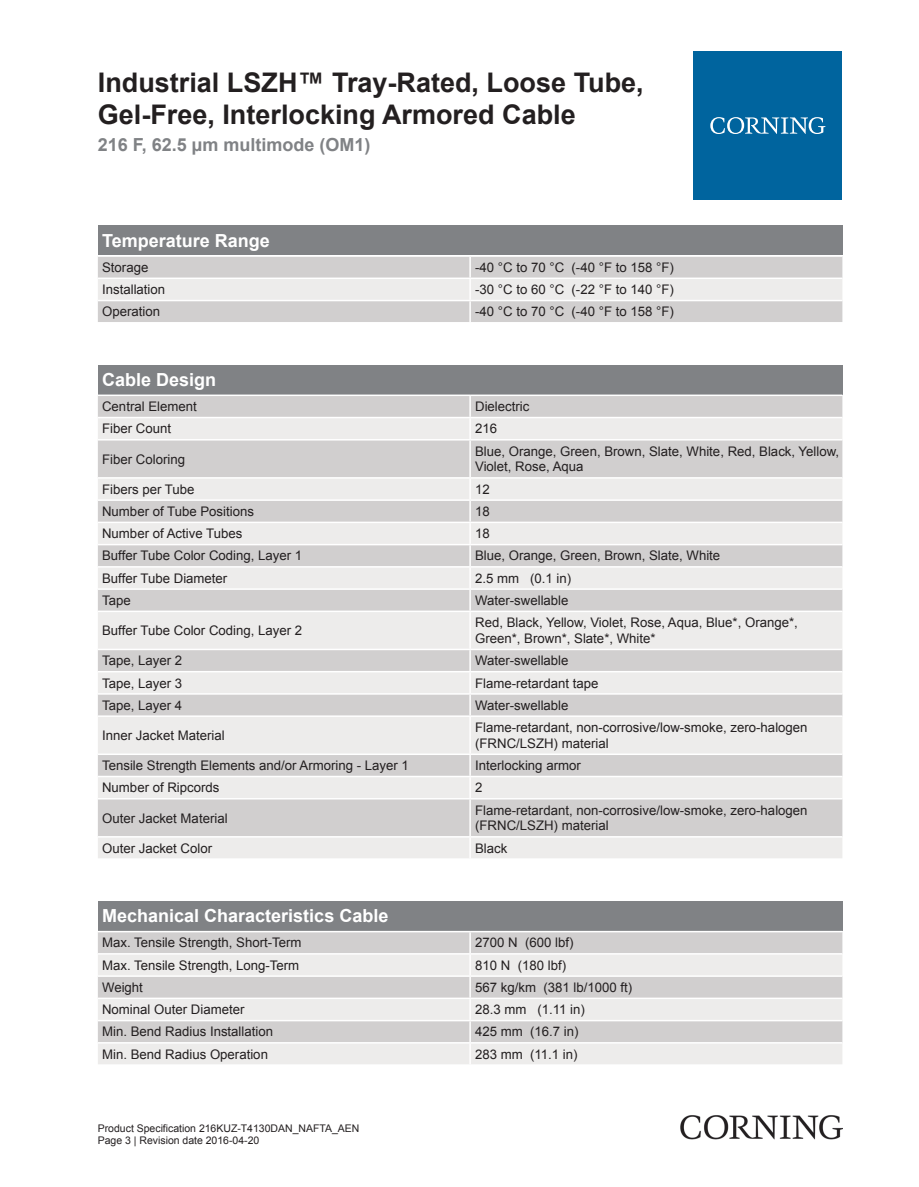
<style>
.page{position:relative;width:919px;height:1187px;background:#fff}
.page>*{position:absolute;margin:0;border:0;box-sizing:border-box;transform-origin:0 0}
.t1{font:700 27px/32.4px "Arial";color:#231f20}
.t2{font:700 18px "Arial";color:#fff}
.t3{font:700 18px "Arial";color:#808285}
.t4{font:13.2px/15.9px "Arial";color:#231f20}
.t5{font:10.5px/12.6px "Arial";color:#231f20}
</style>
<div class="page">
<div style="left:98px;top:225px;width:744px;height:30px;background:#808285"></div>
<div style="left:98px;top:257px;width:744px;height:65px;background:#d1cfcf"></div>
<div style="left:98px;top:279px;width:744px;height:21px;background:#edeceb"></div>
<hr style="left:469px;top:257px;width:2px;height:20px;background:#fff">
<hr style="left:469px;top:279px;width:2px;height:21px;background:#fff">
<hr style="left:469px;top:301px;width:2px;height:21px;background:#fff">
<hr style="left:98px;top:277px;width:372px;height:2px;background:#fff">
<hr style="left:470px;top:277px;width:372px;height:2px;background:#fff">
<hr style="left:98px;top:300px;width:372px;height:1px;background:#fff">
<hr style="left:470px;top:300px;width:372px;height:1px;background:#fff">
<div style="left:98px;top:365px;width:744px;height:29px;background:#808285"></div>
<div style="left:98px;top:396px;width:744px;height:21px;background:#d1cfcf"></div>
<svg style="left:98px;top:418px;width:744px;height:440px;background:#e0dede"></svg>
<hr style="left:469px;top:396px;width:2px;height:21px;background:#fff">
<hr style="left:469px;top:418px;width:2px;height:21px;background:#fff">
<hr style="left:469px;top:440px;width:2px;height:37px;background:#fff">
<hr style="left:469px;top:478px;width:2px;height:21px;background:#fff">
<hr style="left:469px;top:501px;width:2px;height:20px;background:#fff">
<hr style="left:469px;top:523px;width:2px;height:21px;background:#fff">
<hr style="left:469px;top:545px;width:2px;height:21px;background:#fff">
<hr style="left:469px;top:567px;width:2px;height:21px;background:#fff">
<hr style="left:469px;top:590px;width:2px;height:20px;background:#fff">
<hr style="left:469px;top:612px;width:2px;height:36px;background:#fff">
<hr style="left:469px;top:650px;width:2px;height:21px;background:#fff">
<hr style="left:469px;top:672px;width:2px;height:21px;background:#fff">
<hr style="left:469px;top:694px;width:2px;height:21px;background:#fff">
<hr style="left:469px;top:717px;width:2px;height:36px;background:#fff">
<hr style="left:469px;top:755px;width:2px;height:20px;background:#fff">
<hr style="left:469px;top:777px;width:2px;height:21px;background:#fff">
<hr style="left:469px;top:799px;width:2px;height:37px;background:#fff">
<hr style="left:469px;top:837px;width:2px;height:21px;background:#fff">
<hr style="left:98px;top:439px;width:372px;height:1px;background:#fff">
<hr style="left:470px;top:439px;width:372px;height:1px;background:#fff">
<hr style="left:98px;top:477px;width:372px;height:1px;background:#fff">
<hr style="left:470px;top:477px;width:372px;height:1px;background:#fff">
<hr style="left:98px;top:499px;width:372px;height:2px;background:#fff">
<hr style="left:470px;top:499px;width:372px;height:2px;background:#fff">
<hr style="left:98px;top:521px;width:372px;height:2px;background:#fff">
<hr style="left:470px;top:521px;width:372px;height:2px;background:#fff">
<hr style="left:98px;top:544px;width:372px;height:1px;background:#fff">
<hr style="left:470px;top:544px;width:372px;height:1px;background:#fff">
<hr style="left:98px;top:566px;width:372px;height:1px;background:#fff">
<hr style="left:470px;top:566px;width:372px;height:1px;background:#fff">
<hr style="left:98px;top:588px;width:372px;height:2px;background:#fff">
<hr style="left:470px;top:588px;width:372px;height:2px;background:#fff">
<hr style="left:98px;top:610px;width:372px;height:2px;background:#fff">
<hr style="left:470px;top:610px;width:372px;height:2px;background:#fff">
<hr style="left:98px;top:648px;width:372px;height:2px;background:#fff">
<hr style="left:470px;top:648px;width:372px;height:2px;background:#fff">
<hr style="left:98px;top:671px;width:372px;height:1px;background:#fff">
<hr style="left:470px;top:671px;width:372px;height:1px;background:#fff">
<hr style="left:98px;top:693px;width:372px;height:1px;background:#fff">
<hr style="left:470px;top:693px;width:372px;height:1px;background:#fff">
<hr style="left:98px;top:715px;width:372px;height:2px;background:#fff">
<hr style="left:470px;top:715px;width:372px;height:2px;background:#fff">
<hr style="left:98px;top:753px;width:372px;height:2px;background:#fff">
<hr style="left:470px;top:753px;width:372px;height:2px;background:#fff">
<hr style="left:98px;top:775px;width:372px;height:2px;background:#fff">
<hr style="left:470px;top:775px;width:372px;height:2px;background:#fff">
<hr style="left:98px;top:798px;width:372px;height:1px;background:#fff">
<hr style="left:470px;top:798px;width:372px;height:1px;background:#fff">
<hr style="left:98px;top:836px;width:372px;height:1px;background:#fff">
<hr style="left:470px;top:836px;width:372px;height:1px;background:#fff">
<div style="left:98px;top:901px;width:744px;height:29px;background:#808285"></div>
<div style="left:98px;top:932px;width:744px;height:21px;background:#d1cfcf"></div>
<svg style="left:98px;top:955px;width:744px;height:109px;background:#e2e1e0"></svg>
<hr style="left:469px;top:932px;width:2px;height:21px;background:#fff">
<hr style="left:469px;top:954px;width:2px;height:21px;background:#fff">
<hr style="left:469px;top:976px;width:2px;height:21px;background:#fff">
<hr style="left:469px;top:999px;width:2px;height:20px;background:#fff">
<hr style="left:469px;top:1021px;width:2px;height:20px;background:#fff">
<hr style="left:469px;top:1043px;width:2px;height:21px;background:#fff">
<hr style="left:98px;top:975px;width:372px;height:1px;background:#fff">
<hr style="left:470px;top:975px;width:372px;height:1px;background:#fff">
<hr style="left:98px;top:997px;width:372px;height:2px;background:#fff">
<hr style="left:470px;top:997px;width:372px;height:2px;background:#fff">
<hr style="left:98px;top:1019px;width:372px;height:2px;background:#fff">
<hr style="left:470px;top:1019px;width:372px;height:2px;background:#fff">
<hr style="left:98px;top:1041px;width:372px;height:2px;background:#fff">
<hr style="left:470px;top:1041px;width:372px;height:2px;background:#fff">
<div style="left:693px;top:51px;width:149px;height:149px;background:#00649e"></div>
<svg style="left:710px;top:117px;width:115px;height:17px"></svg>
<img style="left:680px;top:1115px;width:162px;height:24px">
<h1 class="t1" style="left:98px;top:67px;width:547px">Industrial LSZH™ Tray-Rated, Loose Tube,<br>Gel-Free, Interlocking Armored Cable</h1>
<h2 class="t3" style="left:98px;top:132px;width:274px">216 F, 62.5 µm multimode (OM1)</h2>
<h2 class="t2" style="left:102px;top:228px;width:169px">Temperature Range</h2>
<p class="t4" style="left:102px;top:259px;width:48px">Storage</p>
<p class="t4" style="left:475px;top:259px;width:200px">-40 °C to 70 °C (-40 °F to 158 °F)</p>
<p class="t4" style="left:102px;top:282px;width:65px">Installation</p>
<p class="t4" style="left:475px;top:282px;width:200px">-30 °C to 60 °C (-22 °F to 140 °F)</p>
<p class="t4" style="left:102px;top:304px;width:59px">Operation</p>
<p class="t4" style="left:475px;top:304px;width:200px">-40 °C to 70 °C (-40 °F to 158 °F)</p>
<h2 class="t2" style="left:102px;top:368px;width:116px">Cable Design</h2>
<p class="t4" style="left:102px;top:398px;width:96px">Central Element</p>
<p class="t4" style="left:475px;top:398px;width:56px">Dielectric</p>
<p class="t4" style="left:102px;top:421px;width:70px">Fiber Count</p>
<p class="t4" style="left:475px;top:421px;width:24px">216</p>
<p class="t4" style="left:102px;top:451px;width:84px">Fiber Coloring</p>
<p class="t4" style="left:475px;top:443px;width:365px">Blue, Orange, Green, Brown, Slate, White, Red, Black, Yellow,<br>Violet, Rose, Aqua</p>
<p class="t4" style="left:102px;top:481px;width:94px">Fibers per Tube</p>
<p class="t4" style="left:475px;top:481px;width:16px">12</p>
<p class="t4" style="left:102px;top:503px;width:153px">Number of Tube Positions</p>
<p class="t4" style="left:475px;top:503px;width:16px">18</p>
<p class="t4" style="left:102px;top:525px;width:142px">Number of Active Tubes</p>
<p class="t4" style="left:475px;top:525px;width:16px">18</p>
<p class="t4" style="left:102px;top:548px;width:202px">Buffer Tube Color Coding, Layer 1</p>
<p class="t4" style="left:475px;top:548px;width:247px">Blue, Orange, Green, Brown, Slate, White</p>
<p class="t4" style="left:102px;top:570px;width:127px">Buffer Tube Diameter</p>
<p class="t4" style="left:475px;top:570px;width:98px">2.5 mm (0.1 in)</p>
<p class="t4" style="left:102px;top:592px;width:30px">Tape</p>
<p class="t4" style="left:475px;top:592px;width:95px">Water-swellable</p>
<p class="t4" style="left:102px;top:622px;width:202px">Buffer Tube Color Coding, Layer 2</p>
<p class="t4" style="left:475px;top:614px;width:324px">Red, Black, Yellow, Violet, Rose, Aqua, Blue*, Orange*,<br>Green*, Brown*, Slate*, White*</p>
<p class="t4" style="left:102px;top:652px;width:81px">Tape, Layer 2</p>
<p class="t4" style="left:475px;top:652px;width:95px">Water-swellable</p>
<p class="t4" style="left:102px;top:675px;width:81px">Tape, Layer 3</p>
<p class="t4" style="left:475px;top:675px;width:125px">Flame-retardant tape</p>
<p class="t4" style="left:102px;top:697px;width:81px">Tape, Layer 4</p>
<p class="t4" style="left:475px;top:697px;width:95px">Water-swellable</p>
<p class="t4" style="left:102px;top:727px;width:124px">Inner Jacket Material</p>
<p class="t4" style="left:475px;top:719px;width:334px">Flame-retardant, non-corrosive/low-smoke, zero-halogen (FRNC/LSZH) material</p>
<p class="t4" style="left:102px;top:757px;width:308px">Tensile Strength Elements and/or Armoring - Layer 1</p>
<p class="t4" style="left:475px;top:757px;width:107px">Interlocking armor</p>
<p class="t4" style="left:102px;top:779px;width:119px">Number of Ripcords</p>
<p class="t4" style="left:475px;top:779px;width:9px">2</p>
<p class="t4" style="left:102px;top:810px;width:127px">Outer Jacket Material</p>
<p class="t4" style="left:475px;top:802px;width:334px">Flame-retardant, non-corrosive/low-smoke, zero-halogen (FRNC/LSZH) material</p>
<p class="t4" style="left:102px;top:840px;width:112px">Outer Jacket Color</p>
<p class="t4" style="left:475px;top:840px;width:34px">Black</p>
<h2 class="t2" style="left:102px;top:904px;width:288px">Mechanical Characteristics Cable</h2>
<p class="t4" style="left:102px;top:934px;width:201px">Max. Tensile Strength, Short-Term</p>
<p class="t4" style="left:475px;top:934px;width:100px">2700 N (600 lbf)</p>
<p class="t4" style="left:102px;top:957px;width:199px">Max. Tensile Strength, Long-Term</p>
<p class="t4" style="left:475px;top:957px;width:92px">810 N (180 lbf)</p>
<p class="t4" style="left:102px;top:979px;width:42px">Weight</p>
<p class="t4" style="left:475px;top:979px;width:159px">567 kg/km (381 lb/1000 ft)</p>
<p class="t4" style="left:102px;top:1001px;width:144px">Nominal Outer Diameter</p>
<p class="t4" style="left:475px;top:1001px;width:111px">28.3 mm (1.11 in)</p>
<p class="t4" style="left:102px;top:1023px;width:172px">Min. Bend Radius Installation</p>
<p class="t4" style="left:475px;top:1023px;width:105px">425 mm (16.7 in)</p>
<p class="t4" style="left:102px;top:1046px;width:167px">Min. Bend Radius Operation</p>
<p class="t4" style="left:475px;top:1046px;width:104px">283 mm (11.1 in)</p>
<p class="t5" style="left:98px;top:1121px;width:263px">Product Specification 216KUZ-T4130DAN_NAFTA_AEN<br>Page 3 | Revision date 2016-04-20</p>
</div>
